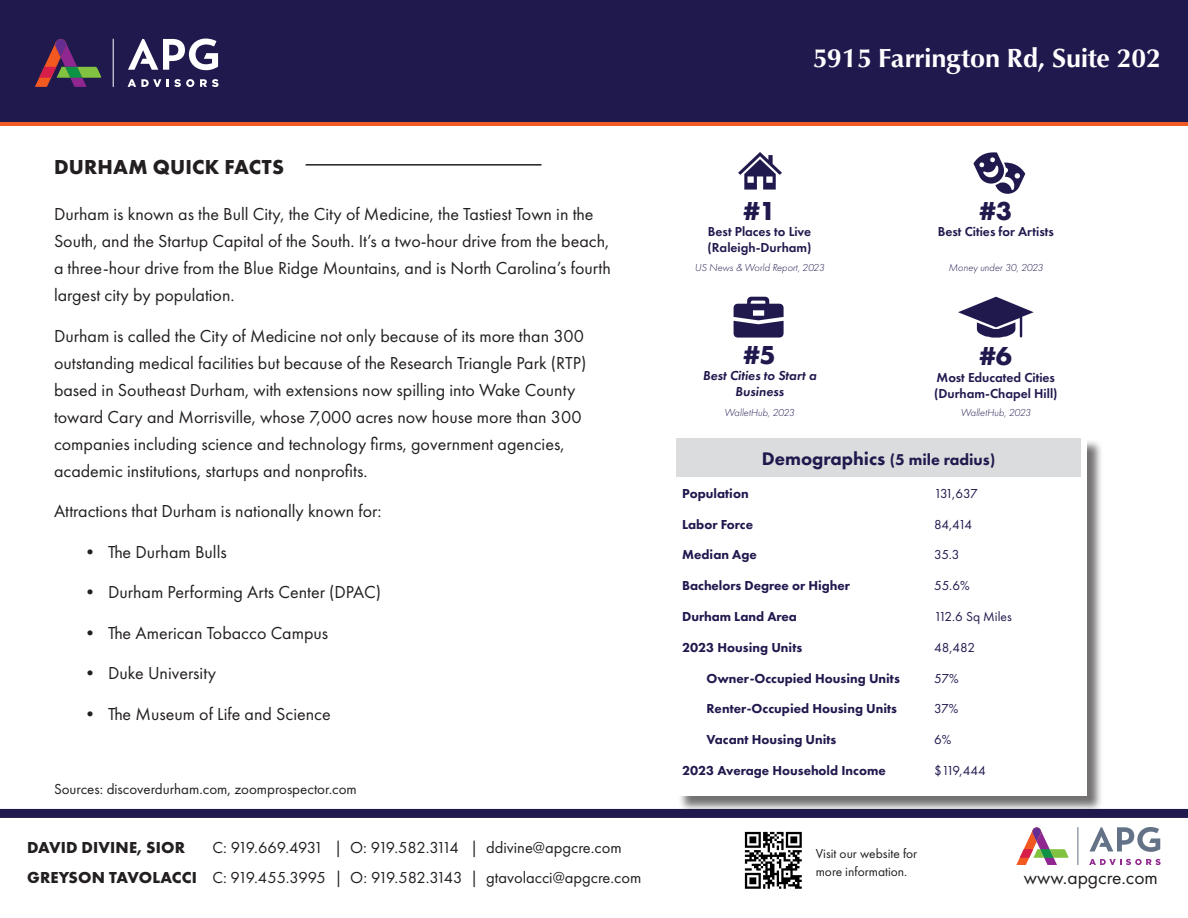
<style>
.page{position:relative;width:1188px;height:918px;background:#fff}
.page>*{position:absolute;margin:0;border:0;box-sizing:border-box;transform-origin:0 0}
.t1{font:700 27px "Classico URW";color:#fff}
.t2{font:700 27px "Futura PT";color:#20194e}
.t3{font:700 21px "Futura PT";letter-spacing:.01em;color:#231f20}
.t4{font:19.5px "Futura PT";color:#231f20}
.t5{font:18px/27px "Futura PT";color:#231f20}
.t6{font:16.5px/30px "Futura PT";color:#231f20}
.t7{font:700 16.5px "Futura PT";letter-spacing:.01em;color:#231f20}
.County_Map_City_Names{font:800 16.2px "Futura PT";color:#20194e}
.t8{font:15px "Futura PT";color:#231f20}
.County_Map_City_Names-2{font:800 13.5px "Futura PT";color:#20194e}
.t9{font:600 13.5px "Futura PT";color:#20194e}
.County_Map_City_Names-3{font:13.5px "Futura PT";letter-spacing:-.035em;color:#20194e}
.t10{font:13.5px/18px "Futura PT";color:#231f20}
.t11{font:italic 600 13.5px/16.2px "Futura PT";color:#20194e;text-align:center}
.County_Map_City_Names-4{font:13.5px "Futura PT";color:#20194e}
.t12{font:italic 300 10.5px "Futura PT";color:#20194e}
.s1{font-weight:700}
.s2{font-size:18.9px}
</style>
<div class="page">
<div style="left:0;top:0;width:1188px;height:126px;background:#f15a22"></div>
<div style="left:0;top:0;width:1188px;height:122px;background:#20194e"></div>
<hr style="left:113px;top:39px;width:1px;height:48px;background:#fff">
<svg style="left:128px;top:79px;width:33px;height:8px"></svg>
<svg style="left:167px;top:79px;width:27px;height:8px"></svg>
<svg style="left:200px;top:79px;width:19px;height:8px"></svg>
<svg style="left:35px;top:39px;width:66px;height:48px"></svg>
<svg style="left:128px;top:39px;width:90px;height:31px"></svg>
<hr style="left:1078px;top:827px;width:1px;height:38px;background:#637286">
<svg style="left:1089px;top:859px;width:72px;height:6px"></svg>
<svg style="left:1016px;top:827px;width:53px;height:38px"></svg>
<svg style="left:1089px;top:827px;width:71px;height:25px"></svg>
<img style="left:744px;top:831px;width:58px;height:58px">
<div style="left:0;top:809px;width:1188px;height:9px;background:#20194e"></div>
<div style="left:678px;top:439px;width:425px;height:374px;background:#231f20;opacity:.75"></div>
<div style="left:676px;top:437px;width:410px;height:359px;background:#fff"></div>
<div style="left:676px;top:438px;width:405px;height:39px;background:#dadcdd"></div>
<hr style="left:306px;top:164px;width:235px;height:2px;background:#231f20">
<svg style="left:738px;top:152px;width:44px;height:38px"></svg>
<svg style="left:973px;top:152px;width:52px;height:42px"></svg>
<svg style="left:734px;top:297px;width:50px;height:41px"></svg>
<svg style="left:958px;top:297px;width:76px;height:41px"></svg>
<p class="t3" style="left:54px;top:154px;width:231px">DURHAM QUICK FACTS</p>
<p class="t5" style="left:54px;top:200px;width:558px">Durham is known as the Bull City, the City of Medicine, the Tastiest Town in the South, and the Startup Capital of the South. It’s a two-hour drive from the beach, a three-hour drive from the Blue Ridge Mountains, and is North Carolina’s fourth largest city by population.</p>
<p class="t5" style="left:54px;top:322px;width:534px">Durham is called the City of Medicine not only because of its more than 300 outstanding medical facilities but because of the Research Triangle Park (RTP) based in Southeast Durham, with extensions now spilling into Wake County toward Cary and Morrisville, whose 7,000 acres now house more than 300 companies including science and technology firms, government agencies, academic institutions, startups and nonprofits.</p>
<p class="t5" style="left:54px;top:497px;width:329px">Attractions that Durham is nationally known for:</p>
<p class="t5" style="left:81px;top:538px;width:147px">• The Durham Bulls</p>
<p class="t5" style="left:81px;top:578px;width:301px">• Durham Performing Arts Center (DPAC)</p>
<p class="t5" style="left:81px;top:619px;width:249px">• The American Tobacco Campus</p>
<p class="t5" style="left:81px;top:659px;width:137px">• Duke University</p>
<p class="t5" style="left:81px;top:700px;width:251px">• The Museum of Life and Science</p>
<p class="t8" style="left:54px;top:780px;width:304px">Sources: discoverdurham.com, zoomprospector.com</p>
<p class="t6" style="left:27px;top:832px;width:616px;text-indent:185px">C: 919.669.4931 | O: 919.582.3114 | ddivine@apgcre.com<br><span class="s1">GREYSON TAVOLACCI</span> C: 919.455.3995 | O: 919.582.3143 | gtavolacci@apgcre.com</p>
<p class="t7" style="left:27px;top:837px;width:160px">DAVID DIVINE, SIOR</p>
<h1 class="t1" style="left:812px;top:38px;width:350px">5915 Farrington Rd, Suite 202</h1>
<p class="t2" style="left:743px;top:193px;width:34px">#1</p>
<p class="t9" style="left:708px;top:223px;width:105px">Best Places to Live</p>
<p class="t9" style="left:708px;top:239px;width:106px">(Raleigh-Durham)</p>
<p class="t12" style="left:695px;top:261px;width:131px">US News &amp; World Report, 2023</p>
<p class="t2" style="left:743px;top:337px;width:34px">#5</p>
<p class="t11" style="left:703px;top:367px;width:115px">Best Cities to Start a<br>Business</p>
<p class="t12" style="left:725px;top:407px;width:71px">WalletHub, 2023</p>
<p class="t2" style="left:980px;top:193px;width:34px">#3</p>
<p class="t9" style="left:938px;top:223px;width:118px">Best Cities for Artists</p>
<p class="t12" style="left:948px;top:261px;width:96px">Money under 30, 2023</p>
<p class="t2" style="left:980px;top:339px;width:34px">#6</p>
<p class="t9" style="left:937px;top:369px;width:120px">Most Educated Cities</p>
<p class="t9" style="left:934px;top:385px;width:125px">(Durham-Chapel Hill)</p>
<p class="t12" style="left:961px;top:407px;width:71px">WalletHub, 2023</p>
<p class="County_Map_City_Names" style="left:762px;top:450px;width:235px"><span class="s2">Demographics</span> (5 mile radius)</p>
<p class="County_Map_City_Names-2" style="left:682px;top:485px;width:68px">Population</p>
<p class="County_Map_City_Names-3" style="left:934px;top:485px;width:45px">131,637</p>
<p class="County_Map_City_Names-2" style="left:682px;top:516px;width:73px">Labor Force</p>
<p class="County_Map_City_Names-3" style="left:934px;top:516px;width:40px">84,414</p>
<p class="County_Map_City_Names-2" style="left:682px;top:546px;width:76px">Median Age</p>
<p class="County_Map_City_Names-3" style="left:934px;top:547px;width:27px">35.3</p>
<p class="County_Map_City_Names-2" style="left:682px;top:577px;width:169px">Bachelors Degree or Higher</p>
<p class="County_Map_City_Names-3" style="left:934px;top:578px;width:37px">55.6%</p>
<p class="County_Map_City_Names-2" style="left:682px;top:608px;width:116px">Durham Land Area</p>
<p class="County_Map_City_Names-4" style="left:934px;top:608px;width:79px">112.6 Sq Miles</p>
<p class="County_Map_City_Names-2" style="left:682px;top:639px;width:122px">2023 Housing Units</p>
<p class="County_Map_City_Names-3" style="left:934px;top:639px;width:42px">48,482</p>
<p class="County_Map_City_Names-2" style="left:706px;top:670px;width:195px">Owner-Occupied Housing Units</p>
<p class="County_Map_City_Names-3" style="left:934px;top:670px;width:26px">57%</p>
<p class="County_Map_City_Names-2" style="left:706px;top:700px;width:192px">Renter-Occupied Housing Units</p>
<p class="County_Map_City_Names-3" style="left:934px;top:701px;width:26px">37%</p>
<p class="County_Map_City_Names-2" style="left:706px;top:731px;width:131px">Vacant Housing Units</p>
<p class="County_Map_City_Names-3" style="left:934px;top:732px;width:19px">6%</p>
<p class="County_Map_City_Names-2" style="left:682px;top:762px;width:205px">2023 Average Household Income</p>
<p class="County_Map_City_Names-3" style="left:934px;top:762px;width:53px">$119,444</p>
<p class="t10" style="left:816px;top:844px;width:103px">Visit our website for more information.</p>
<p class="t4" style="left:1024px;top:866px;width:136px">www.apgcre.com</p>
</div>
